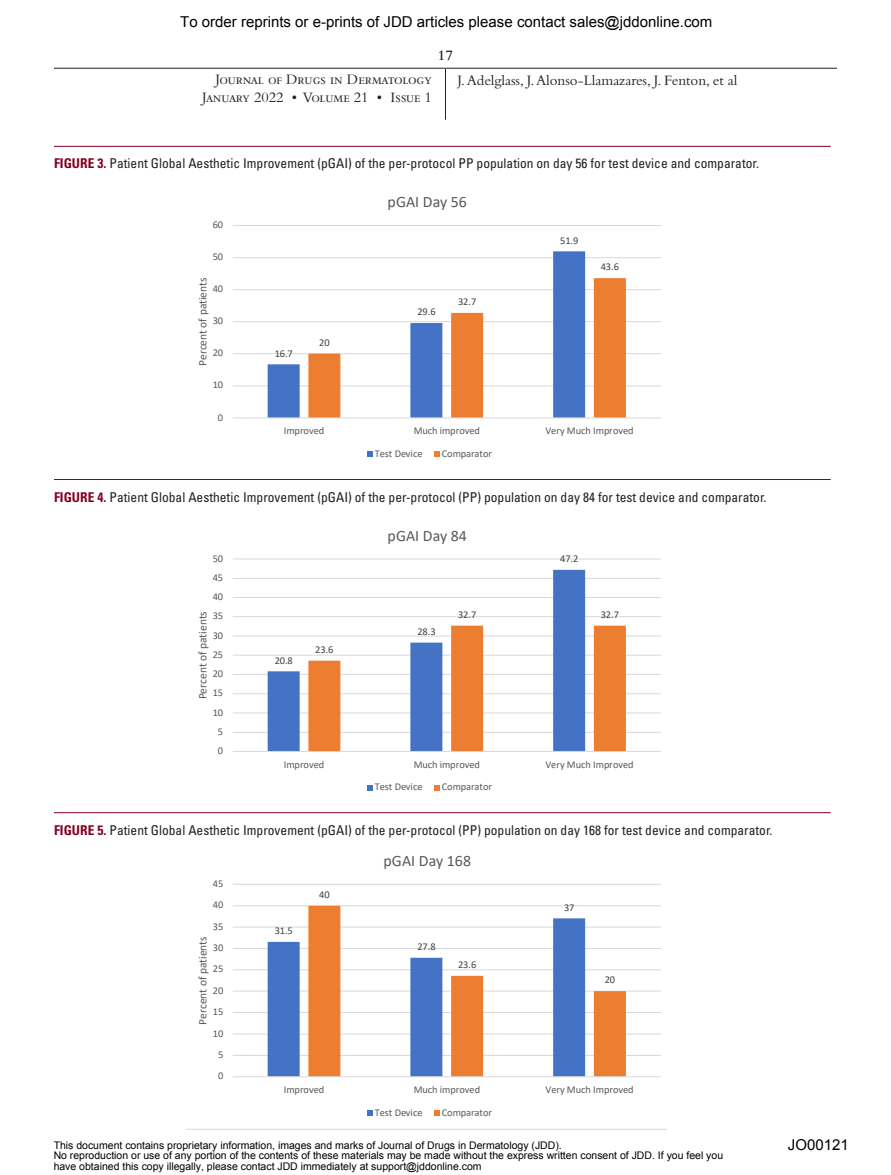
<style>
.page{position:relative;width:891px;height:1175px;background:#fff}
.page>*{position:absolute;margin:0;border:0;box-sizing:border-box;transform-origin:0 0}
.t1{font:15.9px "Calibri";color:#595959}
.t2{font:15px "Arial";color:#000}
.t3{font:15px/18px "Bembo Std";letter-spacing:-.02em;color:#231f20;text-align:right}
.t4{font:15px "Bembo Std";color:#231f20}
.t5{font:600 15px "Bembo Std";color:#231f20}
.t6{font:condensed 13.5px "Univers LT Std";color:#231f20}
.t7{font:11.55px "Calibri";letter-spacing:-.005em;color:#595959}
.t8{font:10.5px/10.5px "Arial";color:#000}
.t9{font:10.35px "Calibri";letter-spacing:-.005em;color:#595959}
.t10{font:10.35px "Calibri";letter-spacing:-.005em;color:#404040}
.s1{font-weight:700;color:#820123}
</style>
<div class="page">
<hr style="left:54px;top:68px;width:261px;height:1px;background:#231f20">
<hr style="left:315px;top:68px;width:131px;height:1px;background:#231f20">
<hr style="left:446px;top:68px;width:130px;height:1px;background:#231f20">
<hr style="left:576px;top:68px;width:261px;height:1px;background:#231f20">
<hr style="left:445px;top:69px;width:1px;height:51px;background:#231f20">
<hr style="left:54px;top:146px;width:777px;height:1px;background:#820123">
<svg style="left:232px;top:225px;width:429px;height:194px"></svg>
<hr style="left:54px;top:479px;width:777px;height:1px;background:#820123">
<svg style="left:232px;top:558px;width:429px;height:233px"></svg>
<hr style="left:54px;top:812px;width:777px;height:1px;background:#820123">
<svg style="left:232px;top:884px;width:429px;height:232px"></svg>
<svg style="left:367px;top:451px;width:73px;height:6px"></svg>
<svg style="left:305px;top:558px;width:57px;height:53px"></svg>
<svg style="left:372px;top:558px;width:102px;height:25px"></svg>
<svg style="left:486px;top:558px;width:102px;height:25px"></svg>
<hr style="left:352px;top:589px;width:236px;height:1px;background:#a96828">
<hr style="left:352px;top:609px;width:236px;height:1px;background:#a96828">
<svg style="left:393px;top:597px;width:153px;height:6px"></svg>
<p class="t2" style="left:180px;top:12px;width:534px">To order reprints or e-prints of JDD articles please contact sales@jddonline.com</p>
<p class="t5" style="left:438px;top:47px;width:17px">17</p>
<p class="t3" style="left:202px;top:70px;width:231px">Journal of Drugs in Dermatology<br>January 2022 • Volume 21 • Issue 1</p>
<p class="t4" style="left:457px;top:72px;width:282px">J. Adelglass, J. Alonso-Llamazares, J. Fenton, et al</p>
<p class="t6" style="left:54px;top:155px;width:707px"><span class="s1">FIGURE 3.</span> Patient Global Aesthetic Improvement (pGAI) of the per-protocol PP population on day 56 for test device and comparator.</p>
<p class="t9" style="left:213px;top:217px;width:12px">60</p>
<p class="t9" style="left:213px;top:249px;width:12px">50</p>
<p class="t7" style="left:195px;top:366px;width:90px;rotate:-90deg">Percent of patients</p>
<p class="t9" style="left:213px;top:282px;width:12px">40</p>
<p class="t9" style="left:213px;top:314px;width:12px">30</p>
<p class="t9" style="left:213px;top:346px;width:12px">20</p>
<p class="t9" style="left:213px;top:378px;width:12px">10</p>
<p class="t9" style="left:218px;top:410px;width:7px">0</p>
<p class="t10" style="left:275px;top:346px;width:20px">16.7</p>
<p class="t10" style="left:319px;top:335px;width:12px">20</p>
<p class="t1" style="left:388px;top:191px;width:81px">pGAI Day 56</p>
<p class="t10" style="left:417px;top:304px;width:20px">29.6</p>
<p class="t10" style="left:458px;top:294px;width:20px">32.7</p>
<p class="t10" style="left:560px;top:233px;width:20px">51.9</p>
<p class="t10" style="left:601px;top:259px;width:20px">43.6</p>
<p class="t9" style="left:284px;top:424px;width:42px">Improved</p>
<p class="t9" style="left:414px;top:424px;width:68px">Much improved</p>
<p class="t9" style="left:546px;top:424px;width:90px">Very Much Improved</p>
<p class="t9" style="left:375px;top:446px;width:49px">Test Device</p>
<p class="t9" style="left:442px;top:446px;width:52px">Comparator</p>
<p class="t6" style="left:54px;top:488px;width:714px"><span class="s1">FIGURE 4.</span> Patient Global Aesthetic Improvement (pGAI) of the per-protocol (PP) population on day 84 for test device and comparator.</p>
<p class="t9" style="left:213px;top:551px;width:12px">50</p>
<p class="t9" style="left:213px;top:570px;width:12px">45</p>
<p class="t9" style="left:213px;top:589px;width:12px">40</p>
<p class="t7" style="left:195px;top:699px;width:90px;rotate:-90deg">Percent of patients</p>
<p class="t9" style="left:213px;top:608px;width:12px">35</p>
<p class="t9" style="left:213px;top:628px;width:12px">30</p>
<p class="t9" style="left:213px;top:647px;width:12px">25</p>
<p class="t9" style="left:213px;top:666px;width:12px">20</p>
<p class="t9" style="left:213px;top:686px;width:12px">15</p>
<p class="t9" style="left:213px;top:705px;width:12px">10</p>
<p class="t9" style="left:218px;top:724px;width:7px">5</p>
<p class="t9" style="left:218px;top:743px;width:7px">0</p>
<p class="t1" style="left:388px;top:524px;width:81px">pGAI Day 84</p>
<p class="t10" style="left:560px;top:551px;width:20px">47.2</p>
<p class="t10" style="left:275px;top:653px;width:20px">20.8</p>
<p class="t10" style="left:315px;top:642px;width:20px">23.6</p>
<p class="t10" style="left:417px;top:624px;width:20px">28.3</p>
<p class="t10" style="left:458px;top:607px;width:20px">32.7</p>
<p class="t10" style="left:601px;top:607px;width:20px">32.7</p>
<p class="t9" style="left:284px;top:757px;width:42px">Improved</p>
<p class="t9" style="left:414px;top:757px;width:68px">Much improved</p>
<p class="t9" style="left:546px;top:757px;width:90px">Very Much Improved</p>
<p class="t9" style="left:375px;top:779px;width:49px">Test Device</p>
<p class="t9" style="left:442px;top:779px;width:52px">Comparator</p>
<p class="t6" style="left:54px;top:821px;width:720px"><span class="s1">FIGURE 5.</span> Patient Global Aesthetic Improvement (pGAI) of the per-protocol (PP) population on day 168 for test device and comparator.</p>
<p class="t9" style="left:213px;top:876px;width:12px">45</p>
<p class="t9" style="left:213px;top:897px;width:12px">40</p>
<p class="t9" style="left:213px;top:919px;width:12px">35</p>
<p class="t7" style="left:195px;top:1024px;width:90px;rotate:-90deg">Percent of patients</p>
<p class="t9" style="left:213px;top:940px;width:12px">30</p>
<p class="t9" style="left:213px;top:961px;width:12px">25</p>
<p class="t9" style="left:213px;top:983px;width:12px">20</p>
<p class="t9" style="left:213px;top:1004px;width:12px">15</p>
<p class="t9" style="left:213px;top:1025px;width:12px">10</p>
<p class="t9" style="left:218px;top:1047px;width:7px">5</p>
<p class="t9" style="left:218px;top:1068px;width:7px">0</p>
<p class="t10" style="left:275px;top:923px;width:20px">31.5</p>
<p class="t10" style="left:319px;top:887px;width:12px">40</p>
<p class="t1" style="left:384px;top:849px;width:89px">pGAI Day 168</p>
<p class="t10" style="left:417px;top:939px;width:20px">27.8</p>
<p class="t10" style="left:458px;top:957px;width:20px">23.6</p>
<p class="t10" style="left:564px;top:900px;width:12px">37</p>
<p class="t10" style="left:605px;top:972px;width:12px">20</p>
<p class="t9" style="left:284px;top:1082px;width:42px">Improved</p>
<p class="t9" style="left:414px;top:1082px;width:68px">Much improved</p>
<p class="t9" style="left:546px;top:1082px;width:90px">Very Much Improved</p>
<p class="t9" style="left:375px;top:1104px;width:49px">Test Device</p>
<p class="t9" style="left:442px;top:1104px;width:52px">Comparator</p>
<p class="t8" style="left:54px;top:1139px;width:671px">This document contains proprietary information, images and marks of Journal of Drugs in Dermatology (JDD).<br>No reproduction or use of any portion of the contents of these materials may be made without the express written consent of JDD. If you feel you have obtained this copy illegally, please contact JDD immediately at support@jddonline.com</p>
<p class="t2" style="left:788px;top:1134px;width:62px">JO00121</p>
</div>
